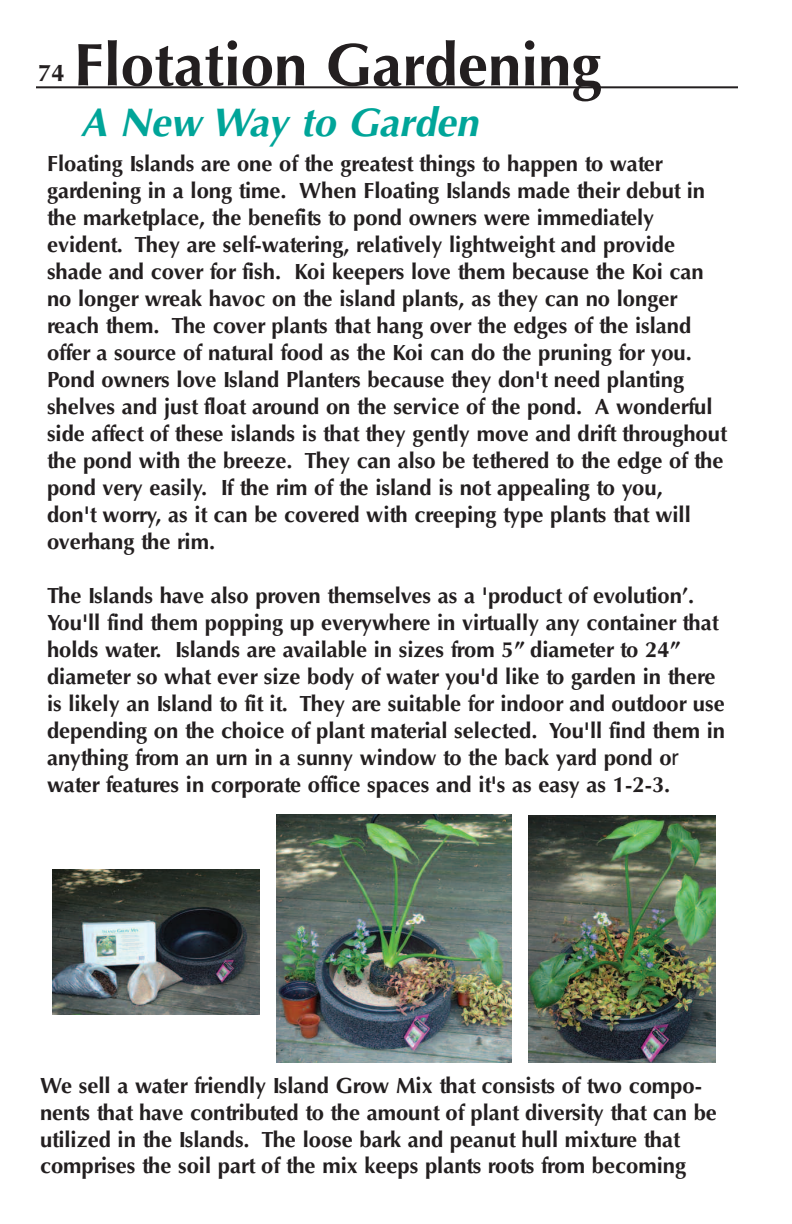
<style>
.page{position:relative;width:792px;height:1224px;background:#fff}
.page>*{position:absolute;margin:0;border:0;box-sizing:border-box;transform-origin:0 0}
.t1{font:700 60px "Optima";color:#231f20}
.t2{font:italic 700 40px "Optima";color:#00a599}
.t3{font:700 24px "Optima";color:#231f20}
.t4{font:700 22px/27px "Optima";color:#231f20}
.s1{font-family:"Helvetica";font-weight:400}
</style>
<div class="page">
<hr style="left:36px;top:86px;width:702px;height:2px;background:#231f20">
<img style="left:52px;top:869px;width:208px;height:146px">
<img style="left:276px;top:815px;width:236px;height:248px">
<img style="left:528px;top:815px;width:188px;height:248px">
<h1 class="t1" style="left:74px;top:40px;width:529px">Flotation Gardening</h1>
<h2 class="t2" style="left:81px;top:106px;width:399px">A New Way to Garden</h2>
<p class="t4" style="left:47px;top:152px;width:682px">Floating Islands are one of the greatest things to happen to water gardening in a long time. When Floating Islands made their debut in the marketplace, the benefits to pond owners were immediately evident. They are self-watering, relatively lightweight and provide shade and cover for fish. Koi keepers love them because the Koi can no longer wreak havoc on the island plants, as they can no longer reach them. The cover plants that hang over the edges of the island offer a source of natural food as the Koi can do the pruning for you.<br>Pond owners love Island Planters because they don't need planting shelves and just float around on the service of the pond. A wonderful side affect of these islands is that they gently move and drift throughout the pond with the breeze. They can also be tethered to the edge of the pond very easily. If the rim of the island is not appealing to you,<br>don't worry, as it can be covered with creeping type plants that will overhang the rim.</p>
<p class="t4" style="left:47px;top:584px;width:680px">The Islands have also proven themselves as a 'product of evolution’.<br>You'll find them popping up everywhere in virtually any container that holds water. Islands are available in sizes from 5” diameter to 24” diameter so what ever size body of water you'd like to garden in there is likely an Island to fit it. They are suitable for indoor and outdoor use depending on the choice of plant material selected. You'll find them in anything from an urn in a sunny window to the back yard pond o<span class="s1">r </span>water features in corporate office spaces and it's as easy as 1-2-3.</p>
<p class="t3" style="left:38px;top:63px;width:28px">74</p>
<p class="t4" style="left:40px;top:1074px;width:678px">We sell a water friendly Island Grow Mix that consists of two compo&shy;nents that have contributed to the amount of plant diversity that can be utilized in the Islands. The loose bark and peanut hull mixture that comprises the soil part of the mix keeps plants roots from becoming</p>
</div>
